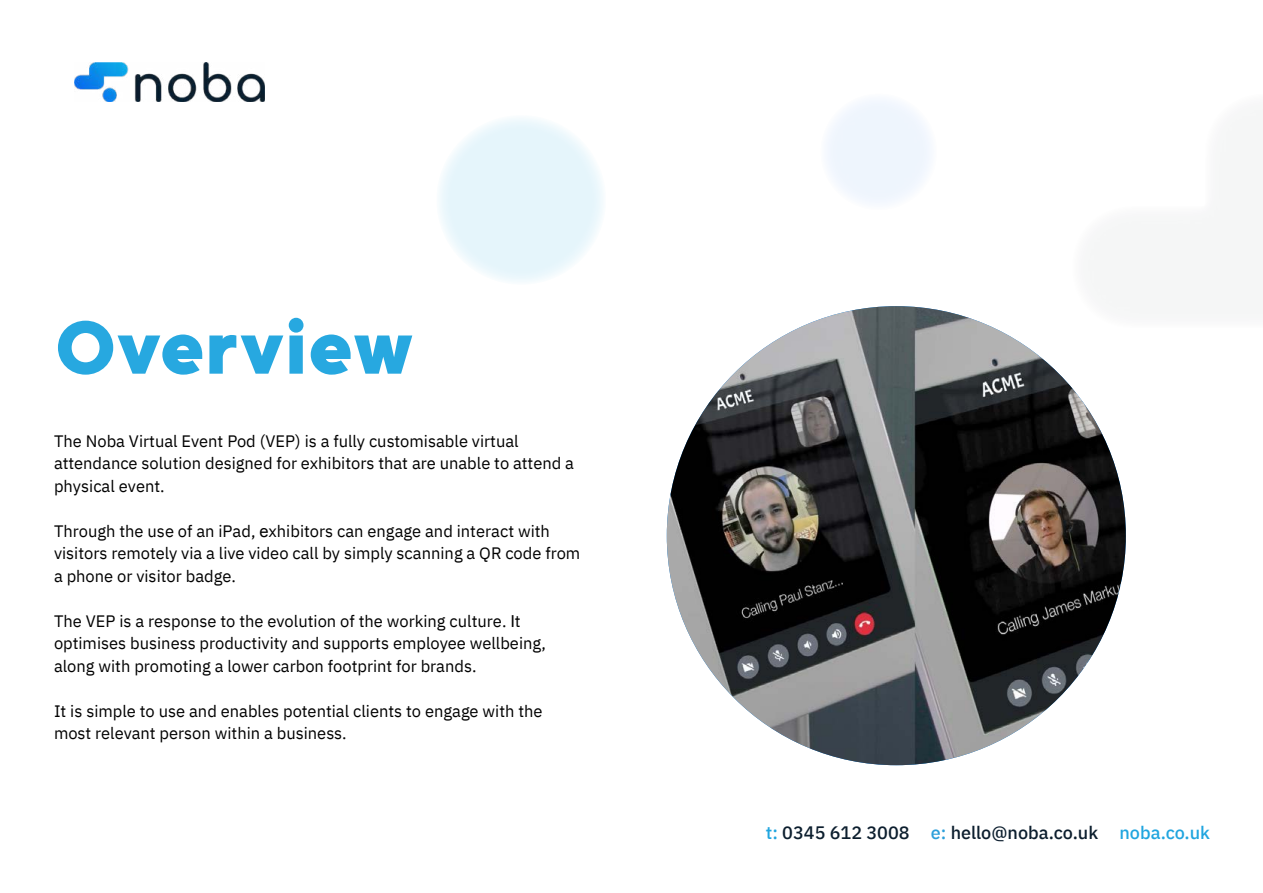
<style>
.page{position:relative;width:1263px;height:893px;background:#fff}
.page>*{position:absolute;margin:0;border:0;box-sizing:border-box;transform-origin:0 0}
.t1{font:800 90px "Grold";color:#27a8e0}
.t2{font:500 18px "IBM Plex Sans";color:#0c1e2e}
.t3{font:16.5px/22.5px "IBM Plex Sans";color:#000}
.s1{font-family:"Arial"}
.s2{color:#20a5df}
.s3{color:#2c9fda}
</style>
<div class="page">
<img style="left:75px;top:62px;width:190px;height:40px">
<div style="left:820px;top:93px;width:117px;height:117px;background:#eff5fd;border-radius:50%"></div>
<svg style="left:436px;top:115px;width:170px;height:170px;background:#e7f6fb"></svg>
<img style="left:667px;top:306px;width:459px;height:459px;border-radius:230px">
<h1 class="t1" style="left:54px;top:293px;width:361px">Overview</h1>
<p class="t3" style="left:54px;top:428px;width:522px">The Noba Virtual Event Pod (VEP) is a fully customisable virtual attendance solution designed for exhibitors that are unable to attend a physical event.</p>
<p class="t3" style="left:54px;top:518px;width:528px">Through the use of an iPad, <span class="s1">e</span>xhibitors can engage and interact with visitors remotely via a live video call by simply scanning a QR code from a phone or visitor badge.</p>
<p class="t3" style="left:54px;top:608px;width:493px">The VEP is a response to the evolution of the working culture. <span class="s1">I</span>t optimises business productivity and supports employee wellbeing, along with promoting a lower carbon footprint for brands.</p>
<p class="t3" style="left:54px;top:698px;width:490px">It is simple to use and enables potential clients to engage with the most relevant person within a business.</p>
<p class="t2" style="left:766px;top:819px;width:446px"><span class="s2">t:</span> 0345 612 3008 <span class="s3">e:</span> hello@noba.co.uk <span class="s2">noba.co.uk</span></p>
</div>
